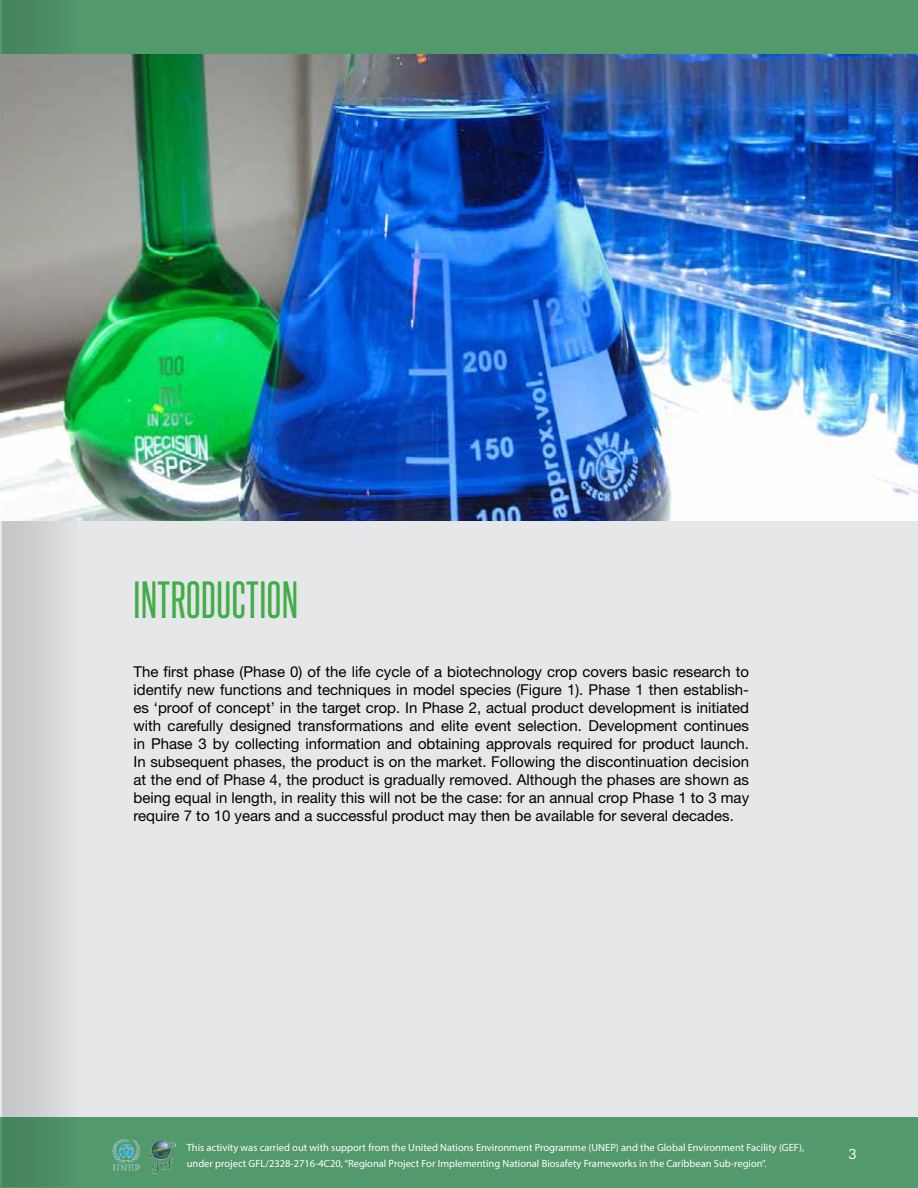
<style>
.page{position:relative;width:918px;height:1188px;background:#fff}
.page>*{position:absolute;margin:0;border:0;box-sizing:border-box;transform-origin:0 0}
.t1{font:45px "Steelfish Rg";letter-spacing:.015em;color:#41ad49}
.t2{font:15px/18px "Helvetica Neue LT Std";color:#000;text-align:justify}
.t3{font:15px "Work Sans";color:#fff}
.t4{font:10.5px/16.5px "Myriad Pro";color:#fff}
</style>
<div class="page">
<div style="left:0;top:54px;width:918px;height:1063px;background:#e6e7e8"></div>
<div style="left:0;top:0;width:918px;height:54px;background:#52996b"></div>
<hr style="left:0;top:1117px;width:3px;height:71px;background:#52996b">
<div style="left:2px;top:1117px;width:916px;height:71px;background:#52996b"></div>
<img style="left:112px;top:1140px;width:35px;height:31px">
<img style="left:147px;top:1140px;width:28px;height:33px">
<img style="left:0;top:54px;width:918px;height:467px">
<h1 class="t1" style="left:134px;top:572px;width:166px">INTRODUCTION</h1>
<p class="t2" style="left:134px;top:662px;width:617px">The first phase (Phase 0) of the life cycle of a biotechnology crop covers basic research to identify new functions and techniques in model species (Figure 1). Phase 1 then establish&shy;es ‘proof of concept’ in the target crop. In Phase 2, actual product development is initiated with carefully designed transformations and elite event selection. Development continues in Phase 3 by collecting information and obtaining approvals required for product launch.<br>In subsequent phases, the product is on the market. Following the discontinuation decision at the end of Phase 4, the product is gradually removed. Although the phases are shown as being equal in length, in reality this will not be the case: for an annual crop Phase 1 to 3 may require 7 to 10 years and a successful product may then be available for several decades.</p>
<p class="t4" style="left:187px;top:1139px;width:619px">This activity was carried out with support from the United Nations Environment Programme (UNEP) and the Global Environment Facility (GEF), under project GFL/2328-2716-4C20, “Regional Project For Implementing National Biosafety Frameworks in the Caribbean Sub-region”.</p>
<p class="t3" style="left:848px;top:1145px;width:10px">3</p>
</div>
